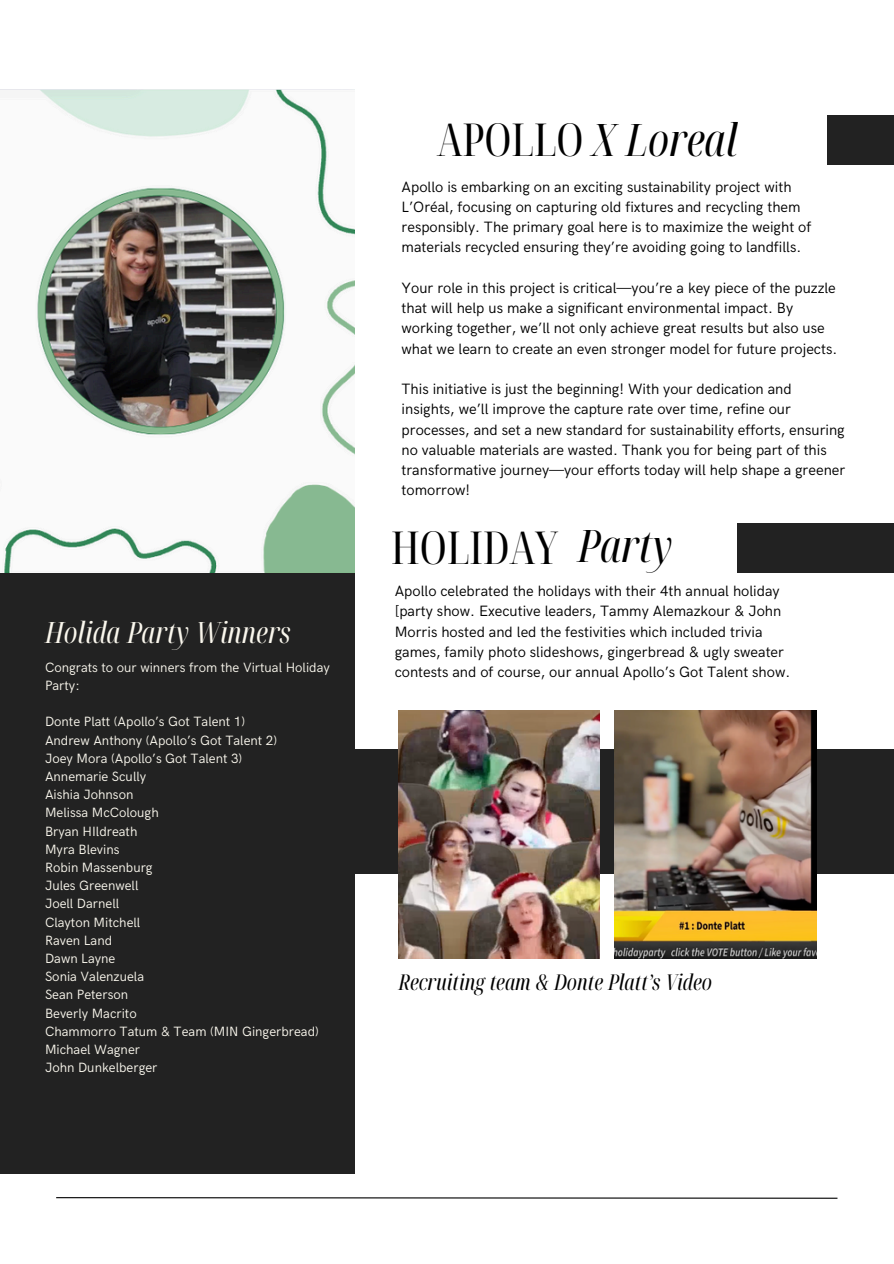
<style>
.page{position:relative;width:894px;height:1264px;background:#fff}
.page>*{position:absolute;margin:0;border:0;box-sizing:border-box;transform-origin:0 0}
.t1{font:extra-condensed 45.3px "Noto Serif Display";color:#000}
.t2{font:italic extra-condensed 44.7px "Noto Serif Display";color:#000}
.t3{font:italic extra-condensed 29.25px "Noto Serif Display";color:#faf7ed}
.t4{font:italic extra-condensed 21.75px "Noto Serif Display";color:#000}
.t5{font:15px/20.2px "HK Grotesk";color:#000}
.t6{font:13.5px/18.1px "HK Grotesk";color:#faf7ed}
.s1{font-style:normal;font-size:45.3px}
.s2{font-style:italic;font-size:44.7px}
</style>
<div class="page">
<img style="left:0;top:89px;width:354px;height:484px">
<div style="left:330px;top:749px;width:563px;height:124px;background:#222"></div>
<img style="left:398px;top:710px;width:201px;height:248px">
<img style="left:614px;top:710px;width:201px;height:248px">
<div style="left:0;top:573px;width:354px;height:600px;background:#222"></div>
<div style="left:826px;top:115px;width:67px;height:50px;background:#222"></div>
<svg style="left:56px;top:1197px;width:782px;height:2px;background:#6f6f6f"></svg>
<div style="left:737px;top:523px;width:156px;height:50px;background:#222"></div>
<p class="t3" style="left:45px;top:611px;width:247px">Holida Party Winners</p>
<h1 class="t6" style="left:45px;top:658px;width:286px">Congrats to our winners from the Virtual Holiday<br>Party:</h1>
<h2 class="t6" style="left:45px;top:713px;width:202px">Donte Platt (Apollo’s Got Talent 1)</h2>
<h5 class="t6" style="left:45px;top:731px;width:233px">Andrew Anthony (Apollo’s Got Talent 2)</h5>
<h5 class="t6" style="left:45px;top:749px;width:199px">Joey Mora (Apollo’s Got Talent 3)</h5>
<h5 class="t6" style="left:45px;top:767px;width:103px">Annemarie Scully</h5>
<h2 class="t6" style="left:45px;top:786px;width:90px">Aishia Johnson</h2>
<h1 class="t6" style="left:45px;top:804px;width:115px">Melissa McColough</h1>
<h3 class="t6" style="left:45px;top:822px;width:94px">Bryan HIldreath</h3>
<p class="t6" style="left:45px;top:840px;width:76px">Myra Blevins</p>
<p class="t6" style="left:45px;top:858px;width:109px">Robin Massenburg</p>
<p class="t6" style="left:45px;top:877px;width:95px">Jules Greenwell</p>
<p class="t6" style="left:45px;top:895px;width:76px">Joell Darnell</p>
<p class="t6" style="left:45px;top:913px;width:97px">Clayton Mitchell</p>
<p class="t6" style="left:45px;top:931px;width:69px">Raven Land</p>
<p class="t6" style="left:45px;top:949px;width:72px">Dawn Layne</p>
<p class="t6" style="left:45px;top:968px;width:101px">Sonia Valenzuela</p>
<p class="t6" style="left:45px;top:986px;width:85px">Sean Peterson</p>
<p class="t6" style="left:45px;top:1004px;width:93px">Beverly Macrito</p>
<p class="t6" style="left:45px;top:1022px;width:275px">Chammorro Tatum &amp; Team (MIN Gingerbread)</p>
<p class="t6" style="left:45px;top:1040px;width:97px">Michael Wagner</p>
<p class="t6" style="left:45px;top:1059px;width:114px">John Dunkelberger</p>
<p class="t2" style="left:436px;top:108px;width:302px"><span class="s1">APOLLO</span> X Loreal</p>
<p class="t5" style="left:401px;top:177px;width:411px">Apollo is embarking on an exciting sustainability project with L’Oréal, focusing on capturing old fixtures and recycling them responsibly. The primary goal here is to maximize the weight of materials recycled ensuring they’re avoiding going to landfills.</p>
<p class="t5" style="left:401px;top:278px;width:437px">Your role in this project is critical—you’re a key piece of the puzzle that will help us make a significant environmental impact. By working together, we’ll not only achieve great results but also use what we learn to create an even stronger model for future projects.</p>
<h5 class="t5" style="left:401px;top:379px;width:445px">This initiative is just the beginning! With your dedication and insights, we’ll improve the capture rate over time, refine our processes, and set a new standard for sustainability efforts, ensuring no valuable materials are wasted. Thank you for being part of this transformative journey—your efforts today will help shape a greener tomorrow!</h5>
<p class="t1" style="left:391px;top:516px;width:282px">HOLIDAY <span class="s2">Party</span></p>
<p class="t5" style="left:394px;top:581px;width:397px">Apollo celebrated the holidays with their 4th annual holiday [party show. Executive leaders, Tammy Alemazkour &amp; John Morris hosted and led the festivities which included trivia games, family photo slideshows, gingerbread &amp; ugly sweater contests and of course, our annual Apollo’s Got Talent show.</p>
<p class="t4" style="left:398px;top:967px;width:315px">Recruiting team &amp; Donte Platt’s Video</p>
</div>
